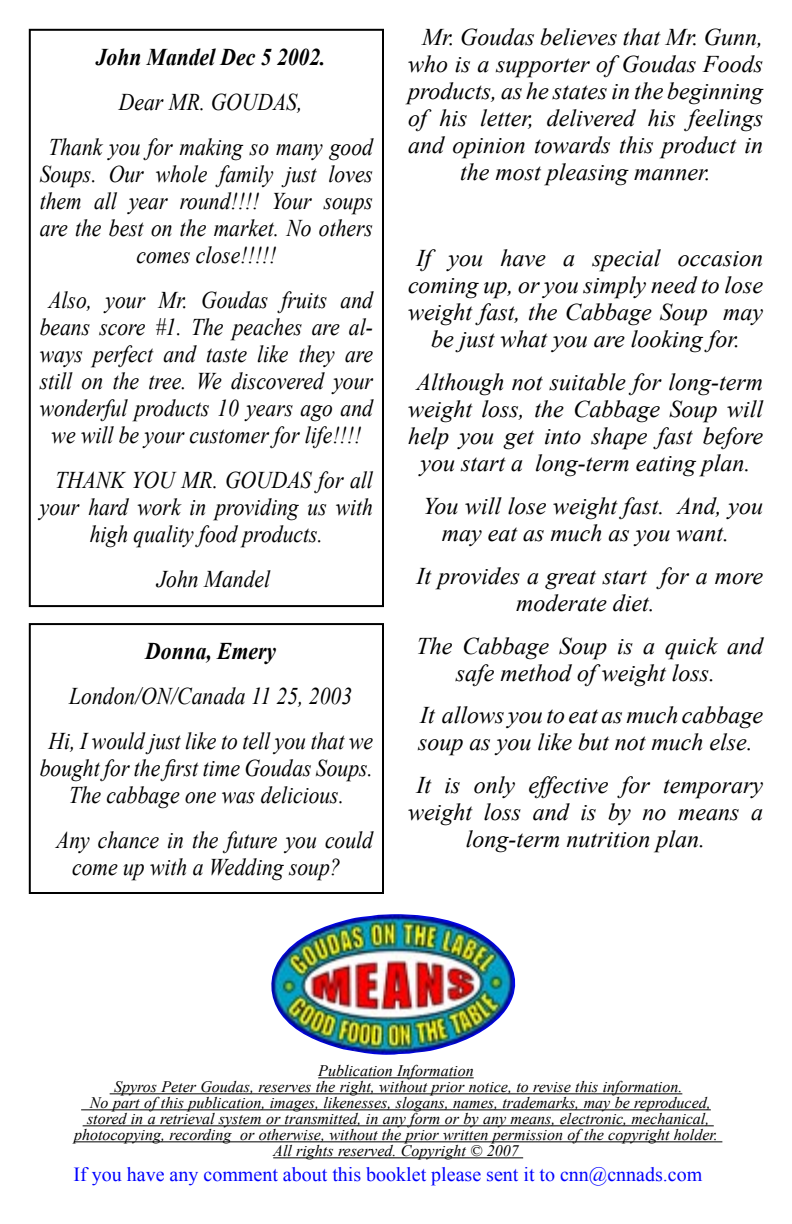
<style>
.page{position:relative;width:792px;height:1224px;background:#fff}
.page>*{position:absolute;margin:0;border:0;box-sizing:border-box;transform-origin:0 0}
.t1{font:italic 24px/27px "Times New Roman";color:#000;text-align:center}
.t2{font:italic 24px/27px "Times New Roman";color:#000;text-align:center;scale:.9 1}
.t3{font:italic 700 24px "Times New Roman";color:#000;scale:.9 1}
.t4{font:20px "Times New Roman";color:#00f}
.t5{font:italic 16px "Times New Roman";color:#000}
</style>
<div class="page">
<div style="left:29px;top:623px;width:355px;height:271px;border:2px solid #000"></div>
<div style="left:29px;top:29px;width:355px;height:578px;border:2px solid #000"></div>
<img style="left:271px;top:914px;width:245px;height:141px">
<hr style="left:318px;top:1077px;width:156px;height:1px;background:#000">
<hr style="left:110px;top:1093px;width:572px;height:1px;background:#000">
<hr style="left:81px;top:1109px;width:630px;height:1px;background:#000">
<hr style="left:83px;top:1125px;width:631px;height:1px;background:#000">
<hr style="left:74px;top:1141px;width:648px;height:1px;background:#000">
<hr style="left:273px;top:1157px;width:250px;height:1px;background:#000">
<p class="t3" style="left:96px;top:40px;width:257px">John Mandel Dec 5 2002.</p>
<p class="t2" style="left:119px;top:88px;width:205px">Dear MR. GOUDAS,</p>
<p class="t2" style="left:40px;top:133px;width:372px">Thank you for making so many good<br>Soups. Our whole family just loves them all year round!!!! Your soups are the best on the market. No others comes close!!!!!</p>
<p class="t2" style="left:40px;top:286px;width:372px">Also, your Mr. Goudas fruits and beans score #1. The peaches are al&shy;ways perfect and taste like they are still on the tree. We discovered your wonderful products 10 years ago and we will be your customer for life!!!!</p>
<p class="t2" style="left:55px;top:466px;width:355px">THANK YOU MR. GOUDAS for all</p>
<p class="t2" style="left:40px;top:493px;width:372px">your hard work in providing us with</p>
<p class="t2" style="left:90px;top:520px;width:261px">high quality food products.</p>
<p class="t2" style="left:157px;top:565px;width:127px">John Mandel</p>
<p class="t3" style="left:145px;top:634px;width:147px">Donna, Emery</p>
<p class="t2" style="left:69px;top:682px;width:316px">London/ON/Canada 11 25, 2003</p>
<p class="t2" style="left:40px;top:727px;width:372px">Hi, I would just like to tell you that we bought for the first time Goudas Soups.<br>The cabbage one was delicious.</p>
<p class="t2" style="left:72px;top:826px;width:336px;text-align:left;text-indent:-16px">Any chance in the future you could come up with a Wedding soup?</p>
<p class="t1" style="left:408px;top:23px;width:357px">Mr. Goudas believes that Mr. Gunn, who is a supporter of Goudas Foods products, as he states in the beginning of his letter, delivered his feelings and opinion towards this product in the most pleasing manner.</p>
<p class="t1" style="left:408px;top:244px;width:357px">If you have a special occasion coming up, or you simply need to lose weight fast, the Cabbage Soup may be just what you are looking for.</p>
<p class="t1" style="left:408px;top:368px;width:357px">Although not suitable for long-term weight loss, the Cabbage Soup will help you get into shape fast before you start a long-term eating plan.</p>
<p class="t1" style="left:442px;top:492px;width:323px;text-align:left;text-indent:-19px">You will lose weight fast. And, you may eat as much as you want.</p>
<p class="t1" style="left:417px;top:562px;width:348px">It provides a great start for a more moderate diet.</p>
<p class="t1" style="left:417px;top:631px;width:348px">The Cabbage Soup is a quick and safe method of weight loss.</p>
<p class="t1" style="left:418px;top:701px;width:346px;text-align:left">It allows you to eat as much cabbage soup as you like but not much else.</p>
<p class="t1" style="left:408px;top:771px;width:357px">It is only effective for temporary weight loss and is by no means a long-term nutrition plan.</p>
<p class="t5" style="left:318px;top:1060px;width:157px">Publication Information</p>
<p class="t5" style="left:114px;top:1076px;width:570px">Spyros Peter Goudas, reserves the right, without prior notice, to revise this information.</p>
<p class="t5" style="left:90px;top:1092px;width:622px">No part of this publication, images, likenesses, slogans, names, trademarks, may be reproduced,</p>
<p class="t5" style="left:87px;top:1108px;width:624px">stored in a retrieval system or transmitted, in any form or by any means, electronic, mechanical,</p>
<p class="t5" style="left:74px;top:1124px;width:645px">photocopying, recording or otherwise, without the prior written permission of the copyright holder.</p>
<p class="t5" style="left:273px;top:1140px;width:247px">All rights reserved. Copyright © 2007</p>
<p class="t4" style="left:74px;top:1161px;width:630px">If you have any comment about this booklet please sent it to cnn@cnnads.com</p>
</div>
